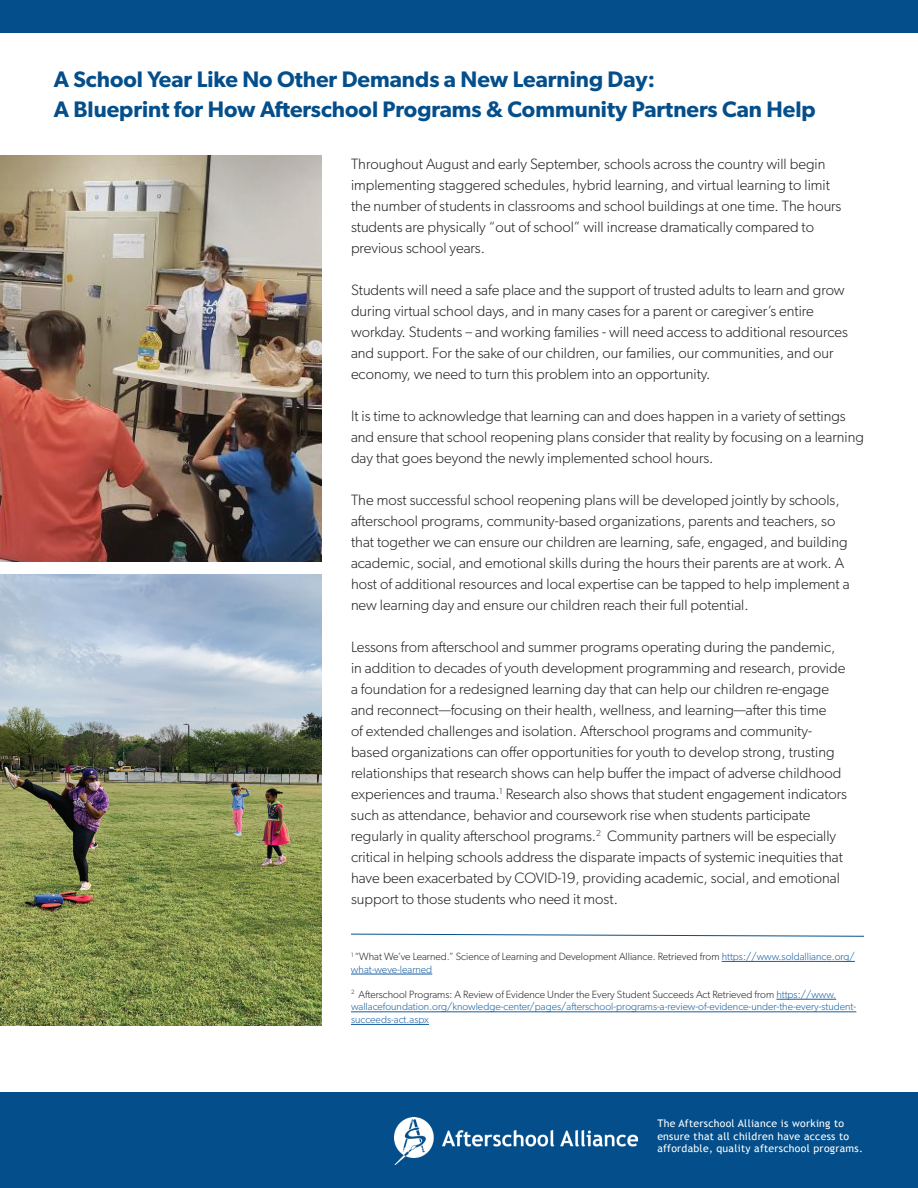
<style>
.page{position:relative;width:918px;height:1188px;background:#fff}
.page>*{position:absolute;margin:0;border:0;box-sizing:border-box;transform-origin:0 0}
.t1{font:600 22.5px/30px "Gibson";color:#044f8b}
.t2{font:300 15px/21px "Gibson";color:#231f20}
.t3{font:300 10.5px/12.6px "Gibson";color:#175d9e}
.t4{font:300 10.5px/12.6px "Gibson";color:#231f20}
.t5{font:10.5px/12.6px "Trebuchet MS";letter-spacing:.025em;color:#fff}
.s1{color:#175d9e}
.s2{color:#231f20}
</style>
<div class="page">
<div style="left:0;top:0;width:918px;height:33px;background:#044f8b"></div>
<div style="left:0;top:1093px;width:918px;height:95px;background:#044f8b"></div>
<img style="left:0;top:156px;width:322px;height:406px">
<hr style="left:722px;top:961px;width:133px;height:1px;background:#175d9e">
<hr style="left:351px;top:974px;width:81px;height:1px;background:#175d9e">
<hr style="left:776px;top:999px;width:60px;height:1px;background:#175d9e">
<hr style="left:351px;top:1012px;width:505px;height:1px;background:#175d9e">
<hr style="left:351px;top:1024px;width:78px;height:1px;background:#175d9e">
<svg style="left:351px;top:934px;width:513px;height:3px"></svg>
<img style="left:0;top:575px;width:322px;height:451px">
<img style="left:394px;top:1118px;width:243px;height:46px">
<h1 class="t1" style="left:54px;top:64px;width:763px">A School Year Like No Other Demands a New Learning Day:<br>A Blueprint for How Afterschool Programs &amp; Community Partners Can Help</h1>
<p class="t2" style="left:351px;top:153px;width:492px">Throughout August and early September, schools across the country will begin implementing staggered schedules, hybrid learning, and virtual learning to limit the number of students in classrooms and school buildings at one time. The hours students are physically “out of school” will increase dramatically compared to previous school years.</p>
<p class="t2" style="left:351px;top:279px;width:499px">Students will need a safe place and the support of trusted adults to learn and grow during virtual school days, and in many cases for a parent or caregiver’s entire workday. Students – and working families - will need access to additional resources and support. For the sake of our children, our families, our communities, and our economy, we need to turn this problem into an opportunity.</p>
<p class="t2" style="left:351px;top:405px;width:514px">It is time to acknowledge that learning can and does happen in a variety of settings and ensure that school reopening plans consider that reality by focusing on a learning day that goes beyond the newly implemented school hours.</p>
<p class="t2" style="left:351px;top:489px;width:500px">The most successful school reopening plans will be developed jointly by schools, afterschool programs, community-based organizations, parents and teachers, so that together we can ensure our children are learning, safe, engaged, and building academic, social, and emotional skills during the hours their parents are at work. A host of additional resources and local expertise can be tapped to help implement a new learning day and ensure our children reach their full potential.</p>
<p class="t2" style="left:351px;top:636px;width:498px">Lessons from afterschool and summer programs operating during the pandemic, in addition to decades of youth development programming and research, provide a foundation for a redesigned learning day that can help our children re-engage and reconnect—focusing on their health, wellness, and learning—after this time<br>of extended challenges and isolation. Afterschool programs and community&shy;based organizations can offer opportunities for youth to develop strong, trusting relationships that research shows can help buffer the impact of adverse childhood experiences and trauma.<sup>1</sup> Research also shows that student engagement indicators such as attendance, behavior and coursework rise when students participate regularly in quality afterschool programs.<sup>2</sup> Community partners will be especially critical in helping schools address the disparate impacts of systemic inequities that have been exacerbated by COVID-19, providing academic, social, and emotional support to those students who need it most.</p>
<p class="t4" style="left:351px;top:950px;width:505px"><sup>1</sup> “What We’ve Learned.” Science of Learning and Development Alliance. Retrieved from <span class="s1">https://www.soldalliance.org/ what-weve-learned</span></p>
<p class="t3" style="left:351px;top:988px;width:507px"><sup>2</sup> <span class="s2">Afterschool Programs: A Review of Evidence Under the Every Student Succeeds Act Retrieved from</span> https://www. wallacefoundation.org/knowledge-center/pages/afterschool-programs-a-review-of-evidence-under-the-every-student&shy;succeeds-act.aspx</p>
<p class="t5" style="left:657px;top:1117px;width:207px">The Afterschool Alliance is working to ensure that all children have access to affordable, quality afterschool programs.</p>
</div>
